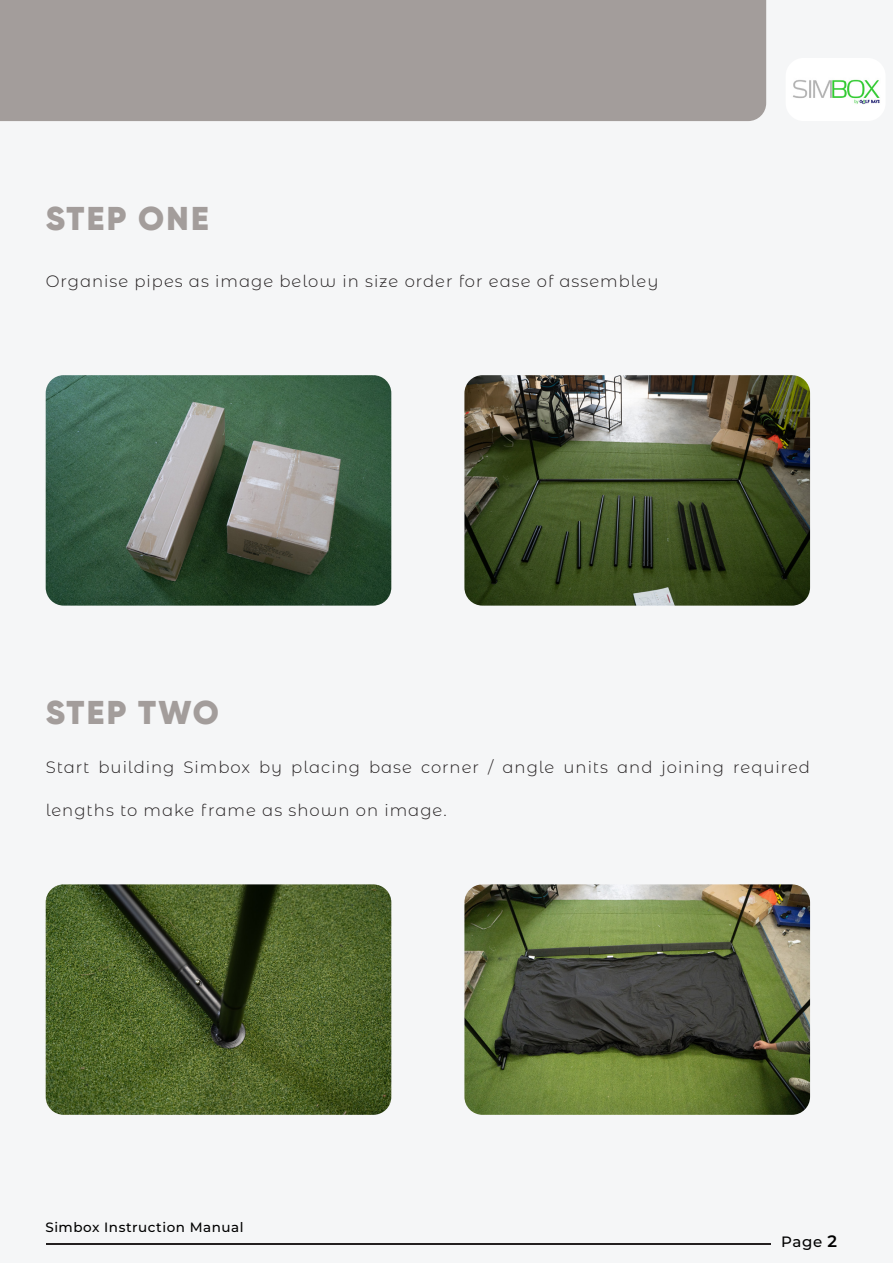
<style>
.page{position:relative;width:893px;height:1263px;background:#fff}
.page>*{position:absolute;margin:0;border:0;box-sizing:border-box;transform-origin:0 0}
.t1{font:900 33px "Gilroy";letter-spacing:.07em;color:#a39d9b}
.t2{font:300 16.5px "Montserrat Alternates";letter-spacing:.06em;color:#231f20}
.t3{font:500 15px "Montserrat";color:#000}
.t4{font:500 13.5px "Montserrat";letter-spacing:.04em;color:#000}
.s1{font-weight:600;font-size:16.5px}
</style>
<div class="page">
<div style="left:0;top:0;width:766px;height:121px;background:#a39d9b"></div>
<hr style="left:46px;top:1243px;width:724px;height:2px;background:#231f20">
<img style="left:793px;top:79px;width:87px;height:26px">
<img style="left:46px;top:375px;width:345px;height:231px">
<img style="left:464px;top:375px;width:346px;height:231px">
<img style="left:46px;top:884px;width:345px;height:231px">
<img style="left:464px;top:884px;width:346px;height:231px">
<p class="t1" style="left:46px;top:198px;width:165px">STEP ONE</p>
<p class="t2" style="left:46px;top:269px;width:614px">Organise pipes as image below in size order for ease of assembley</p>
<p class="t1" style="left:46px;top:691px;width:175px">STEP TWO</p>
<p class="t2" style="left:46px;top:756px;width:766px">Start building Simbox by placing base corner / angle units and joining required</p>
<p class="t2" style="left:46px;top:799px;width:403px">lengths to make frame as shown on image.</p>
<p class="t4" style="left:45px;top:1217px;width:200px">Simbox Instruction Manual</p>
<p class="t3" style="left:781px;top:1231px;width:57px">Page <span class="s1">2</span></p>
</div>
